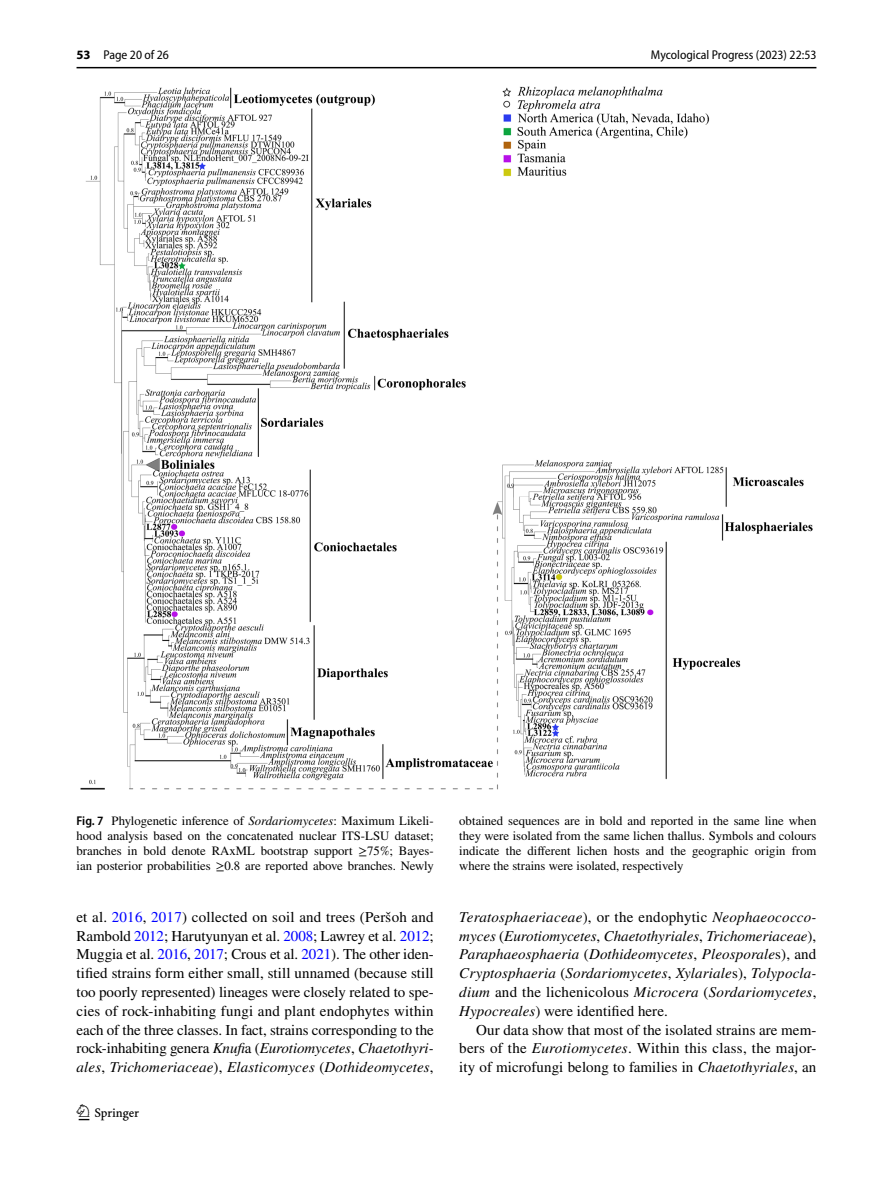
<style>
.page{position:relative;width:893px;height:1187px;background:#fff}
.page>*{position:absolute;margin:0;border:0;box-sizing:border-box;transform-origin:0 0}
.t1{font:22.5px "Springnew Regular 2";color:#000}
.t2{font:15px/18.8px "STIX";letter-spacing:.005em;color:#000;text-align:justify}
.t3{font:italic 15px/18.8px "STIX";letter-spacing:.015em;color:#000;text-align:justify}
.t4{font:12.75px/15px "STIX";color:#000;text-align:justify}
.t5{font:semi-condensed 12.75px "Myriad Pro";color:#000}
.s1{font-weight:700;font-stretch:normal}
.s2{font-family:"Myriad Pro";font-weight:600;font-stretch:semi-condensed}
.s3{font-style:italic}
.s4{color:#00f}
.s5{font-style:normal}
</style>
<div class="page">
<hr style="left:77px;top:67px;width:739px;height:1px;background:#000">
<img style="left:81px;top:87px;width:731px;height:702px">
<p class="t5" style="left:77px;top:48px;width:94px"><span class="s1">53</span> Page 20 of 26</p>
<p class="t5" style="left:651px;top:48px;width:167px">Mycological Progress (2023) 22:53</p>
<p class="t4" style="left:77px;top:813px;width:359px"><span class="s2">Fig. 7</span> Phylogenetic inference of <span class="s3">Sordariomycetes</span>: Maximum Likeli&shy;hood analysis based on the concatenated nuclear ITS-LSU dataset; branches in bold denote RAxML bootstrap support ≥75%; Bayes&shy;ian posterior probabilities ≥0.8 are reported above branches. Newly</p>
<p class="t4" style="left:459px;top:813px;width:359px">obtained sequences are in bold and reported in the same line when they were isolated from the same lichen thallus. Symbols and colours indicate the different lichen hosts and the geographic origin from where the strains were isolated, respectively</p>
<p class="t2" style="left:77px;top:908px;width:359px">et al. <span class="s4">2016</span>, <span class="s4">2017</span>) collected on soil and trees (Peršoh and Rambold <span class="s4">2012</span>; Harutyunyan et al. <span class="s4">2008</span>; Lawrey et al. <span class="s4">2012</span>; Muggia et al. <span class="s4">2016</span>, <span class="s4">2017</span>; Crous et al. <span class="s4">2021</span>). The other iden&shy;tified strains form either small, still unnamed (because still too poorly represented) lineages were closely related to spe&shy;cies of rock-inhabiting fungi and plant endophytes within each of the three classes. In fact, strains corresponding to the rock-inhabiting genera <span class="s3">Knufi</span>a (<span class="s3">Eurotiomycetes</span>, <span class="s3">Chaetothyri&shy;ales</span>, <span class="s3">Trichomeriaceae</span>), <span class="s3">Elasticomyces</span> (<span class="s3">Dothideomycetes</span>,</p>
<p class="t3" style="left:459px;top:907px;width:359px">Teratosphaeriaceae<span class="s5">), or the endophytic</span> Neophaeococco&shy;myces <span class="s5">(</span>Eurotiomycetes<span class="s5">,</span> Chaetothyriales<span class="s5">,</span> Trichomeriaceae<span class="s5">), </span>Paraphaeosphaeria <span class="s5">(</span>Dothideomycetes<span class="s5">,</span> Pleosporale<span class="s5">s), and </span>Cryptosphaeria <span class="s5">(</span>Sordariomycetes<span class="s5">,</span> Xylariale<span class="s5">s),</span> Tolypocla&shy;dium <span class="s5">and the lichenicolous</span> Microcera <span class="s5">(</span>Sordariomycetes<span class="s5">, </span>Hypocreales<span class="s5">) were identified here.</span></p>
<p class="t2" style="left:459px;top:1021px;width:359px;text-indent:17px">Our data show that most of the isolated strains are mem&shy;bers of the <span class="s3">Eurotiomycetes</span>. Within this class, the major&shy;ity of microfungi belong to families in <span class="s3">Chaetothyriales</span>, an</p>
<h1 class="t1" style="left:79px;top:1104px;width:62px">1 3</h1>
</div>
